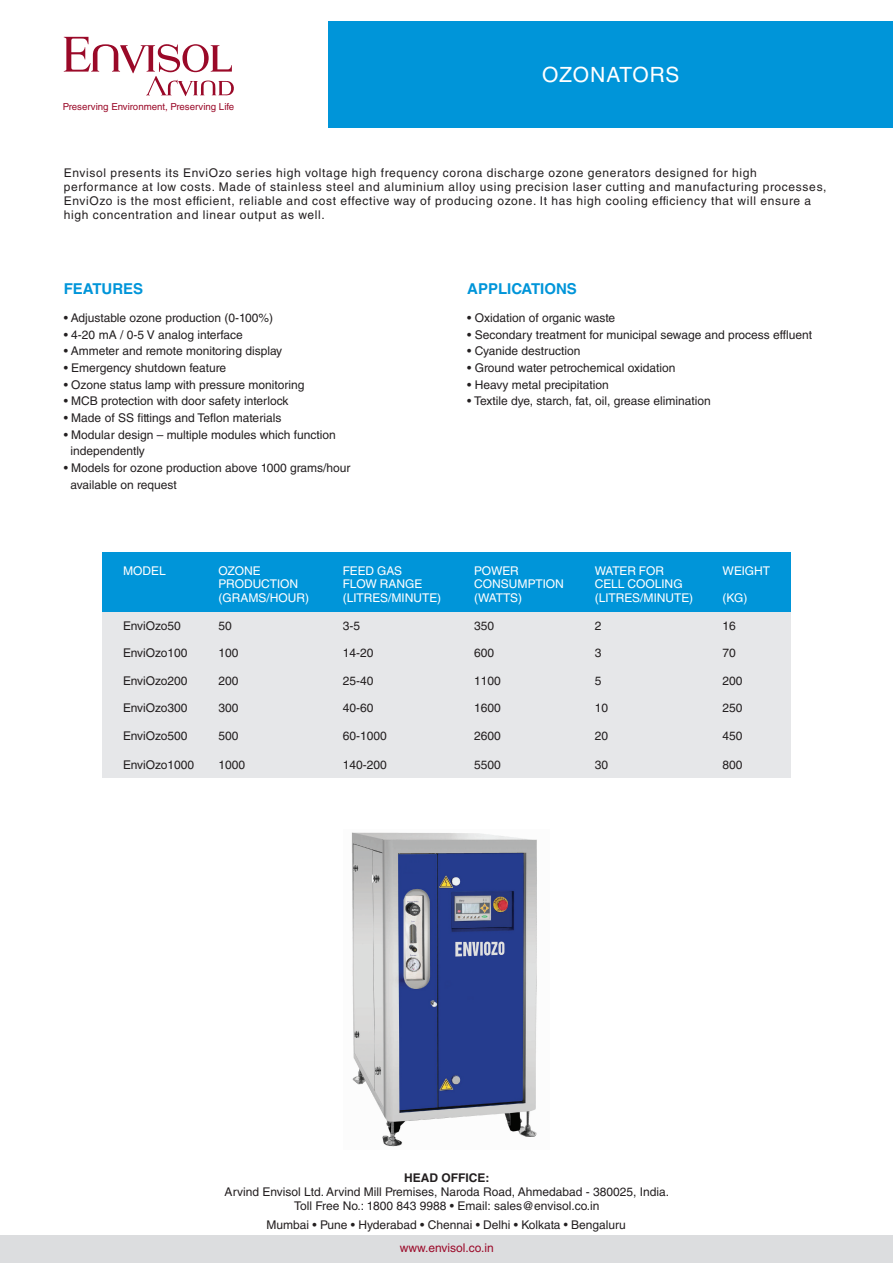
<style>
.page{position:relative;width:893px;height:1263px;background:#fff}
.page>*{position:absolute;margin:0;border:0;box-sizing:border-box;transform-origin:0 0}
.t1{font:21px "Helvetica World";letter-spacing:.035em;color:#fff}
.t2{font:700 15px "Helvetica LT Std";color:#0095d9}
.t3{font:12px/16.6px "Helvetica LT Std";color:#231f20}
.t4{font:12px/13.8px "Helvetica LT Std";letter-spacing:.055em;color:#231f20}
.t5{font:12px "Helvetica World";color:#231f20}
.t6{font:12px "Helvetica World";color:#fff}
.t7{font:12px "Helvetica LT Std";color:#9b0929}
.t8{font:700 12px "Helvetica LT Std";color:#231f20}
.t9{font:9.6px "Helvetica LT Std";color:#9a0928}
.s1{font-stretch:condensed}
</style>
<div class="page">
<div style="left:102px;top:612px;width:689px;height:165px;background:#e6e7e9"></div>
<div style="left:102px;top:552px;width:689px;height:60px;background:#0095d9"></div>
<img style="left:351px;top:832px;width:186px;height:315px">
<div style="left:328px;top:21px;width:565px;height:107px;background:#0095d9"></div>
<svg style="left:64px;top:37px;width:170px;height:59px"></svg>
<div style="left:0;top:1235px;width:893px;height:28px;background:#dcdddf"></div>
<p class="t9" style="left:63px;top:103px;width:173px">Preserving Environment, Preserving Life</p>
<h1 class="t1" style="left:542px;top:67px;width:139px">OZONATORS</h1>
<p class="t4" style="left:64px;top:168px;width:764px">Envisol presents its EnviOzo series high voltage high frequency corona discharge ozone generators designed for high performance at low costs. Made of stainless steel and aluminium alloy using precision laser cutting and manufacturing processes, EnviOzo is the most efficient, reliable and cost effective way of producing ozone. It has high cooling efficiency that will ensure a high concentration and linear output as well.</p>
<p class="t2" style="left:64px;top:283px;width:81px">FEATURES</p>
<p class="t3" style="left:64px;top:311px;width:211px">• Adjustable ozone production (0-100%)</p>
<p class="t3" style="left:64px;top:328px;width:181px">• 4-20 mA / 0-5 V analog interface</p>
<p class="t3" style="left:64px;top:344px;width:220px">• Ammeter and remote monitoring display</p>
<p class="t3" style="left:64px;top:361px;width:164px">• Emergency shutdown feature</p>
<p class="t3" style="left:64px;top:378px;width:242px">• Ozone status lamp with pressure monitoring</p>
<p class="t3" style="left:64px;top:394px;width:226px">• MCB protection with door safety interlock</p>
<p class="t3" style="left:64px;top:411px;width:219px">• Made of SS fittings and Teflon materials</p>
<p class="t3" style="left:70px;top:428px;width:267px;text-indent:-7px">• Modular design – multiple modules which function independently</p>
<p class="t3" style="left:70px;top:461px;width:282px;text-indent:-7px">• Models for ozone production above 1000 grams/hour available on request</p>
<p class="t2" style="left:467px;top:283px;width:111px">APPLICATIONS</p>
<p class="t3" style="left:467px;top:311px;width:150px">• Oxidation of organic waste</p>
<p class="t3" style="left:467px;top:328px;width:346px">• Secondary treatment for municipal sewage and process effluent</p>
<p class="t3" style="left:467px;top:344px;width:115px">• Cyanide destruction</p>
<p class="t3" style="left:467px;top:361px;width:210px">• Ground water petrochemical oxidation</p>
<p class="t3" style="left:467px;top:378px;width:143px">• Heavy metal precipitation</p>
<p class="t3" style="left:467px;top:394px;width:245px">• Textile dye, starch, fat, oil, grease elimination</p>
<p class="t6" style="left:123px;top:566px;width:44px">MODEL</p>
<p class="t6" style="left:219px;top:566px;width:44px">OZONE</p>
<p class="t6" style="left:343px;top:566px;width:61px">FEED GAS</p>
<p class="t6" style="left:474px;top:566px;width:46px">POWER</p>
<p class="t6" style="left:595px;top:566px;width:71px">WATER FOR</p>
<p class="t6" style="left:723px;top:566px;width:49px">WEIGHT</p>
<p class="t6" style="left:219px;top:580px;width:81px">PRODUCTION</p>
<p class="t6" style="left:343px;top:580px;width:81px">FLOW RANGE</p>
<p class="t6" style="left:474px;top:580px;width:91px">CONSUMPTION</p>
<p class="t6" style="left:595px;top:580px;width:89px">CELL COOLING</p>
<p class="t6" style="left:219px;top:593px;width:92px">(GRAMS/HOUR)</p>
<p class="t6" style="left:343px;top:593px;width:100px">(LITRES/MINUTE)</p>
<p class="t6" style="left:474px;top:593px;width:49px">(WATTS)</p>
<p class="t6" style="left:595px;top:593px;width:100px">(LITRES/MINUTE)</p>
<p class="t6" style="left:723px;top:593px;width:26px">(KG)</p>
<p class="t5" style="left:123px;top:621px;width:59px">EnviOzo50</p>
<p class="t5" style="left:219px;top:621px;width:15px">50</p>
<p class="t5" style="left:343px;top:621px;width:19px">3-5</p>
<p class="t5" style="left:474px;top:621px;width:22px">350</p>
<p class="t5" style="left:595px;top:621px;width:8px">2</p>
<p class="t5" style="left:723px;top:621px;width:15px">16</p>
<p class="t5" style="left:123px;top:648px;width:66px">EnviOzo100</p>
<p class="t5" style="left:219px;top:648px;width:22px">100</p>
<p class="t5" style="left:343px;top:648px;width:32px">14-20</p>
<p class="t5" style="left:474px;top:648px;width:22px">600</p>
<p class="t5" style="left:595px;top:648px;width:8px">3</p>
<p class="t5" style="left:723px;top:648px;width:15px">70</p>
<p class="t5" style="left:123px;top:676px;width:66px">EnviOzo200</p>
<p class="t5" style="left:219px;top:676px;width:22px">200</p>
<p class="t5" style="left:343px;top:676px;width:32px">25-40</p>
<p class="t5" style="left:474px;top:676px;width:28px">1100</p>
<p class="t5" style="left:595px;top:676px;width:8px">5</p>
<p class="t5" style="left:723px;top:676px;width:22px">200</p>
<p class="t5" style="left:123px;top:703px;width:66px">EnviOzo300</p>
<p class="t5" style="left:219px;top:703px;width:22px">300</p>
<p class="t5" style="left:343px;top:703px;width:32px">40-60</p>
<p class="t5" style="left:474px;top:703px;width:28px">1600</p>
<p class="t5" style="left:595px;top:703px;width:15px">10</p>
<p class="t5" style="left:723px;top:703px;width:22px">250</p>
<p class="t5" style="left:123px;top:731px;width:66px">EnviOzo500</p>
<p class="t5" style="left:219px;top:731px;width:22px">500</p>
<p class="t5" style="left:343px;top:731px;width:46px">60-1000</p>
<p class="t5" style="left:474px;top:731px;width:28px">2600</p>
<p class="t5" style="left:595px;top:731px;width:15px">20</p>
<p class="t5" style="left:723px;top:731px;width:22px">450</p>
<p class="t5" style="left:123px;top:760px;width:73px">EnviOzo1000</p>
<p class="t5" style="left:219px;top:760px;width:28px">1000</p>
<p class="t5" style="left:343px;top:760px;width:46px">140-200</p>
<p class="t5" style="left:474px;top:760px;width:28px">5500</p>
<p class="t5" style="left:595px;top:760px;width:15px">30</p>
<p class="t5" style="left:723px;top:760px;width:22px">800</p>
<p class="t8" style="left:404px;top:1173px;width:87px">HEAD OFFICE:</p>
<p class="t3" style="left:225px;top:1186px;width:446px;line-height:13.8px;text-align:center">Arvind Envisol Ltd. Arvind Mill Premises, Naroda Road, Ahmedabad - 380025, India.<br>Toll Free No.: 1800 843 9988 • Email: sales@envisol.co.in</p>
<p class="t3" style="left:266px;top:1217px;width:361px">Mumbai • Pune • Hyderabad • Chennai • Delhi • Kolkata <span class="s1">•</span> Bengaluru</p>
<p class="t7" style="left:400px;top:1243px;width:95px">www.envisol.co.in</p>
</div>
